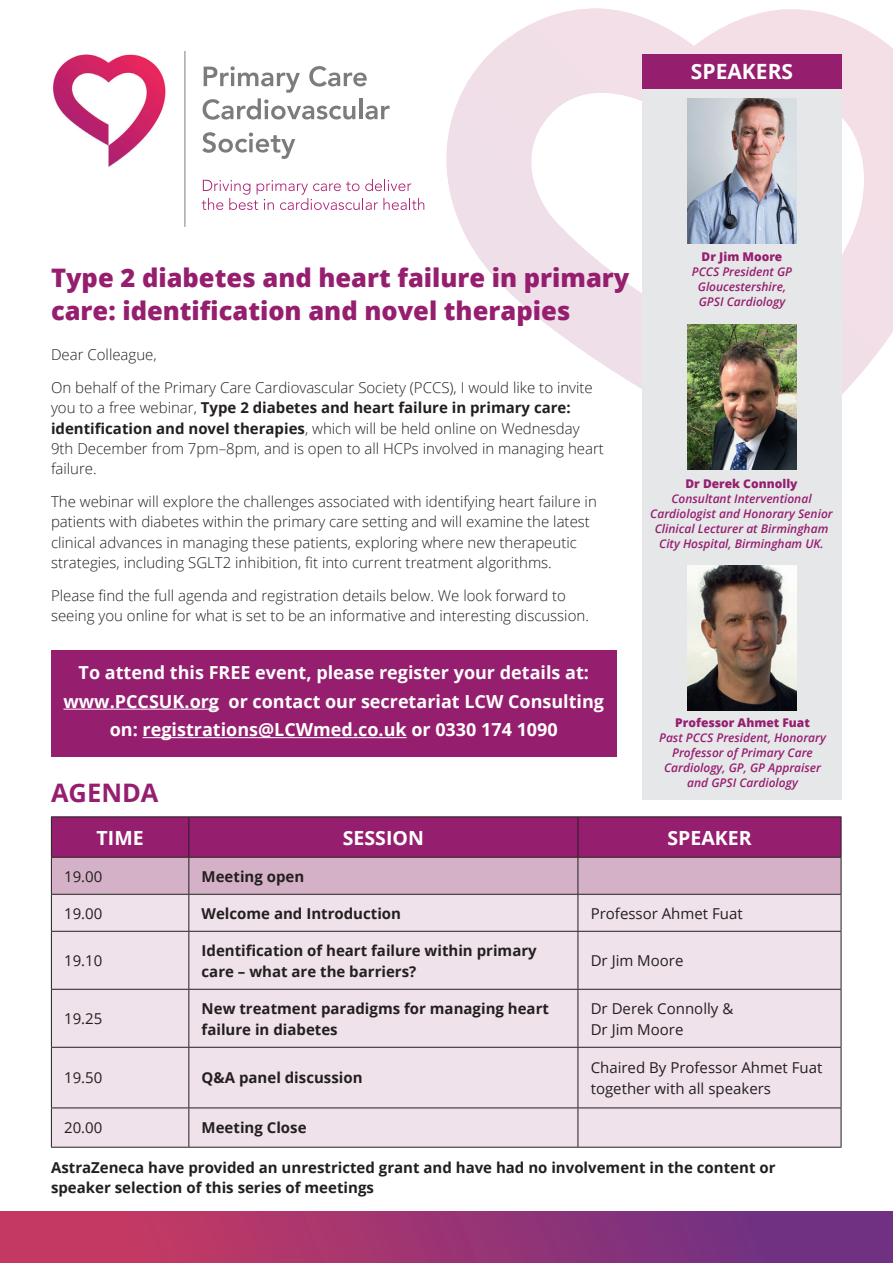
<style>
.page{position:relative;width:893px;height:1263px;background:#fff}
.page>*{position:absolute;margin:0;border:0;box-sizing:border-box;transform-origin:0 0}
.t1{font:800 25.5px/33px "Open Sans";color:#961e6f}
.t2{font:700 25.5px "Open Sans";color:#961e6f}
.t3{font:700 21px "Open Sans";color:#fff}
.t4{font:700 19.5px "Open Sans";color:#fff}
.t5{font:700 18px/28.5px "Open Sans";color:#fff;text-align:center}
.t6{font:300 15px/20.2px "Open Sans";color:#231f20}
.t7{font:700 15px/21px "Open Sans";color:#231f20}
.t8{font:15px/21px "Open Sans";color:#231f20}
.t9{font:italic 600 12px/15px "Open Sans";color:#961e6f;text-align:center}
.t10{font:800 12px "Open Sans";color:#961e6f}
.s1{font-weight:700}
</style>
<div class="page">
<svg style="left:446px;top:9px;width:447px;height:385px"></svg>
<div style="left:642px;top:54px;width:200px;height:745px;background:#e6e7e9"></div>
<hr style="left:185px;top:51px;width:1px;height:176px;background:#7d7c7a">
<svg style="left:203px;top:66px;width:187px;height:54px"></svg>
<svg style="left:202px;top:132px;width:93px;height:27px"></svg>
<img style="left:53px;top:54px;width:113px;height:113px">
<svg style="left:202px;top:179px;width:222px;height:31px"></svg>
<div style="left:0;top:1212px;width:893px;height:51px;background:linear-gradient(to right,#ce3a5f,#673086)"></div>
<div style="left:51px;top:651px;width:566px;height:106px;background:#961e6f"></div>
<hr style="left:63px;top:709px;width:156px;height:1px;background:#fff">
<hr style="left:143px;top:737px;width:264px;height:1px;background:#fff">
<svg style="left:52px;top:817px;width:789px;height:77px;background:#b16396"></svg>
<div style="left:52px;top:895px;width:789px;height:252px;background:#efe2ea"></div>
<hr style="left:51px;top:816px;width:138px;height:1px;background:#231f20">
<hr style="left:51px;top:817px;width:1px;height:40px;background:#231f20">
<hr style="left:189px;top:816px;width:389px;height:1px;background:#231f20">
<hr style="left:188px;top:817px;width:1px;height:40px;background:#231f20">
<hr style="left:578px;top:816px;width:263px;height:1px;background:#231f20">
<hr style="left:578px;top:817px;width:1px;height:40px;background:#231f20">
<hr style="left:841px;top:817px;width:1px;height:40px;background:#231f20">
<hr style="left:51px;top:857px;width:138px;height:1px;background:#231f20">
<hr style="left:51px;top:858px;width:1px;height:36px;background:#231f20">
<hr style="left:189px;top:857px;width:389px;height:1px;background:#231f20">
<hr style="left:188px;top:858px;width:1px;height:36px;background:#231f20">
<hr style="left:578px;top:857px;width:263px;height:1px;background:#231f20">
<hr style="left:578px;top:858px;width:1px;height:36px;background:#231f20">
<hr style="left:841px;top:858px;width:1px;height:36px;background:#231f20">
<hr style="left:51px;top:894px;width:138px;height:1px;background:#231f20">
<hr style="left:51px;top:895px;width:1px;height:36px;background:#231f20">
<hr style="left:189px;top:894px;width:389px;height:1px;background:#231f20">
<hr style="left:188px;top:895px;width:1px;height:36px;background:#231f20">
<hr style="left:578px;top:894px;width:263px;height:1px;background:#231f20">
<hr style="left:578px;top:895px;width:1px;height:36px;background:#231f20">
<hr style="left:841px;top:895px;width:1px;height:36px;background:#231f20">
<hr style="left:51px;top:931px;width:138px;height:1px;background:#231f20">
<hr style="left:51px;top:932px;width:1px;height:57px;background:#231f20">
<hr style="left:189px;top:931px;width:389px;height:1px;background:#231f20">
<hr style="left:188px;top:932px;width:1px;height:57px;background:#231f20">
<hr style="left:578px;top:931px;width:263px;height:1px;background:#231f20">
<hr style="left:578px;top:932px;width:1px;height:57px;background:#231f20">
<hr style="left:841px;top:932px;width:1px;height:57px;background:#231f20">
<hr style="left:51px;top:989px;width:138px;height:1px;background:#231f20">
<hr style="left:51px;top:990px;width:1px;height:57px;background:#231f20">
<hr style="left:189px;top:989px;width:389px;height:1px;background:#231f20">
<hr style="left:188px;top:990px;width:1px;height:57px;background:#231f20">
<hr style="left:578px;top:989px;width:263px;height:1px;background:#231f20">
<hr style="left:578px;top:990px;width:1px;height:57px;background:#231f20">
<hr style="left:841px;top:990px;width:1px;height:57px;background:#231f20">
<hr style="left:51px;top:1047px;width:138px;height:1px;background:#231f20">
<hr style="left:51px;top:1048px;width:1px;height:59px;background:#231f20">
<hr style="left:189px;top:1047px;width:389px;height:1px;background:#231f20">
<hr style="left:188px;top:1048px;width:1px;height:59px;background:#231f20">
<hr style="left:578px;top:1047px;width:263px;height:1px;background:#231f20">
<hr style="left:578px;top:1048px;width:1px;height:59px;background:#231f20">
<hr style="left:841px;top:1048px;width:1px;height:59px;background:#231f20">
<hr style="left:51px;top:1107px;width:138px;height:1px;background:#231f20">
<hr style="left:51px;top:1108px;width:1px;height:39px;background:#231f20">
<hr style="left:189px;top:1107px;width:389px;height:1px;background:#231f20">
<hr style="left:188px;top:1108px;width:1px;height:39px;background:#231f20">
<hr style="left:578px;top:1107px;width:263px;height:1px;background:#231f20">
<hr style="left:578px;top:1108px;width:1px;height:39px;background:#231f20">
<hr style="left:841px;top:1108px;width:1px;height:39px;background:#231f20">
<hr style="left:51px;top:1147px;width:138px;height:1px;background:#231f20">
<hr style="left:189px;top:1147px;width:389px;height:1px;background:#231f20">
<hr style="left:578px;top:1147px;width:263px;height:1px;background:#231f20">
<img style="left:688px;top:324px;width:108px;height:145px">
<img style="left:688px;top:99px;width:108px;height:145px">
<img style="left:688px;top:566px;width:108px;height:144px">
<div style="left:642px;top:54px;width:200px;height:34px;background:#961e6f"></div>
<h2 class="t3" style="left:691px;top:56px;width:104px">SPEAKERS</h2>
<h1 class="t1" style="left:51px;top:260px;width:580px">Type 2 diabetes and heart failure in primary care: identification and novel therapies</h1>
<p class="t6" style="left:51px;top:344px;width:107px">Dear Colleague,</p>
<p class="t6" style="left:51px;top:377px;width:554px">On behalf of the Primary Care Cardiovascular Society (PCCS), I would like to invite you to a free webinar, <span class="s1">Type 2 diabetes and heart failure in primary care: identification and novel therapies</span>, which will be held online on Wednesday 9th December from 7pm–8pm, and is open to all HCPs involved in managing heart failure.</p>
<p class="t6" style="left:51px;top:491px;width:547px">The webinar will explore the challenges associated with identifying heart failure in patients with diabetes within the primary care setting and will examine the latest clinical advances in managing these patients, exploring where new therapeutic strategies, including SGLT2 inhibition, fit into current treatment algorithms.</p>
<p class="t6" style="left:51px;top:585px;width:539px">Please find the full agenda and registration details below. We look forward to seeing you online for what is set to be an informative and interesting discussion.</p>
<p class="t5" style="left:63px;top:658px;width:542px">To attend this FREE event, please register your details at: www.PCCSUK.org or contact our secretariat LCW Consulting on: registrations@LCWmed.co.uk or 0330 174 1090</p>
<h1 class="t2" style="left:51px;top:775px;width:109px">AGENDA</h1>
<p class="t10" style="left:702px;top:248px;width:82px">Dr Jim Moore</p>
<p class="t9" style="left:692px;top:264px;width:102px">PCCS President GP<br>Gloucestershire,<br>GPSI Cardiology</p>
<p class="t10" style="left:685px;top:474px;width:114px">Dr Derek Connolly</p>
<p class="t9" style="left:650px;top:490px;width:184px">Consultant Interventional<br>Cardiologist and Honorary Senior<br>Clinical Lecturer at Birmingham<br>City Hospital, Birmingham UK.</p>
<p class="t10" style="left:675px;top:713px;width:136px">Professor Ahmet Fuat</p>
<p class="t9" style="left:659px;top:730px;width:168px">Past PCCS President, Honorary<br>Professor of Primary Care<br>Cardiology, GP, GP Appraiser and GPSI Cardiology</p>
<h3 class="t4" style="left:97px;top:824px;width:49px">TIME</h3>
<h3 class="t4" style="left:343px;top:824px;width:82px">SESSION</h3>
<h3 class="t4" style="left:667px;top:824px;width:86px">SPEAKER</h3>
<p class="t8" style="left:64px;top:865px;width:40px">19.00</p>
<p class="t7" style="left:202px;top:865px;width:104px">Meeting open</p>
<p class="t8" style="left:64px;top:902px;width:40px">19.00</p>
<p class="t7" style="left:202px;top:902px;width:201px">Welcome and Introduction</p>
<p class="t8" style="left:591px;top:902px;width:153px">Professor Ahmet Fuat</p>
<p class="t8" style="left:64px;top:950px;width:40px">19.10</p>
<p class="t7" style="left:202px;top:939px;width:337px">Identification of heart failure within primary care – what are the barriers?</p>
<p class="t8" style="left:591px;top:950px;width:94px">Dr Jim Moore</p>
<p class="t8" style="left:64px;top:1008px;width:40px">19.25</p>
<p class="t7" style="left:202px;top:997px;width:349px">New treatment paradigms for managing heart failure in diabetes</p>
<p class="t8" style="left:591px;top:997px;width:144px">Dr Derek Connolly &amp;<br>Dr Jim Moore</p>
<p class="t8" style="left:64px;top:1067px;width:40px">19.50</p>
<p class="t7" style="left:202px;top:1067px;width:162px">Q&amp;A panel discussion</p>
<p class="t8" style="left:591px;top:1056px;width:233px">Chaired By Professor Ahmet Fuat together with all speakers</p>
<p class="t8" style="left:64px;top:1117px;width:40px">20.00</p>
<p class="t7" style="left:202px;top:1117px;width:106px">Meeting Close</p>
<p class="t7" style="left:51px;top:1158px;width:726px;line-height:19.5px">AstraZeneca have provided an unrestricted grant and have had no involvement in the content or speaker selection of this series of meetings</p>
</div>
